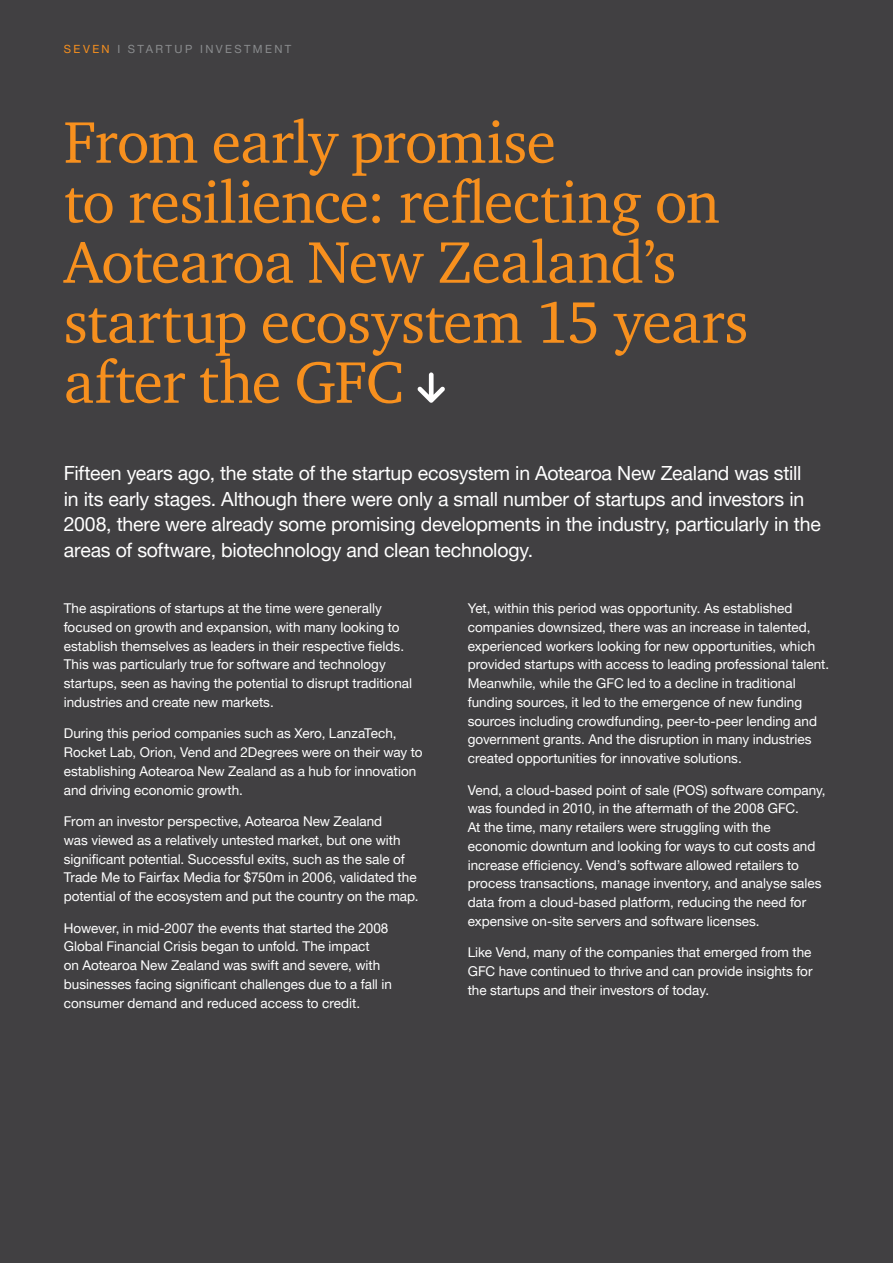
<style>
.page{position:relative;width:893px;height:1263px;background:#414042}
.page>*{position:absolute;margin:0;border:0;box-sizing:border-box;transform-origin:0 0}
.t1{font:60px/60px "Charter ITC Pro";letter-spacing:-.01em;color:#f7901e}
.t2{font:19.5px/25.5px "Helvetica Neue LT Pro";letter-spacing:-.01em;color:#fff}
.t3{font:13.5px/18.8px "Helvetica Neue LT Pro";color:#fff}
.t4{font:11.25px "Helvetica Neue LT Pro";letter-spacing:.215em;color:#8a8c8e}
.s1{color:#f7901e}
</style>
<div class="page">
<svg style="left:417px;top:372px;width:28px;height:31px"></svg>
<p class="t4" style="left:64px;top:42px;width:229px"><span class="s1">SEVEN</span> I STARTUP INVESTMENT</p>
<h1 class="t1" style="left:64px;top:111px;width:686px">From early promise<br>to resilience: reflecting on<br>Aotearoa New Zealand’s startup ecosystem 15 years after the GFC</h1>
<p class="t2" style="left:64px;top:460px;width:758px">Fifteen years ago, the state of the startup ecosystem in Aotearoa New Zealand was still in its early stages. Although there were only a small number of startups and investors in 2008, there were already some promising developments in the industry, particularly in the areas of software, biotechnology and clean technology.</p>
<p class="t3" style="left:64px;top:599px;width:350px">The aspirations of startups at the time were generally focused on growth and expansion, with many looking to establish themselves as leaders in their respective fields.<br>This was particularly true for software and technology startups, seen as having the potential to disrupt traditional industries and create new markets.</p>
<p class="t3" style="left:64px;top:724px;width:360px">During this period companies such as Xero, LanzaTech, Rocket Lab, Orion, Vend and 2Degrees were on their way to establishing Aotearoa New Zealand as a hub for innovation and driving economic growth.</p>
<p class="t3" style="left:64px;top:812px;width:356px">From an investor perspective, Aotearoa New Zealand<br>was viewed as a relatively untested market, but one with significant potential. Successful exits, such as the sale of Trade Me to Fairfax Media for $750m in 2006, validated the potential of the ecosystem and put the country on the map.</p>
<p class="t3" style="left:64px;top:918px;width:330px">However, in mid-2007 the events that started the 2008<br>Global Financial Crisis began to unfold. The impact<br>on Aotearoa New Zealand was swift and severe, with businesses facing significant challenges due to a fall in consumer demand and reduced access to credit.</p>
<p class="t3" style="left:468px;top:599px;width:363px">Yet, within this period was opportunity. As established companies downsized, there was an increase in talented, experienced workers looking for new opportunities, which provided startups with access to leading professional talent.<br>Meanwhile, while the GFC led to a decline in traditional funding sources, it led to the emergence of new funding sources including crowdfunding, peer-to-peer lending and government grants. And the disruption in many industries created opportunities for innovative solutions.</p>
<p class="t3" style="left:468px;top:780px;width:359px">Vend, a cloud-based point of sale (POS) software company, was founded in 2010, in the aftermath of the 2008 GFC.<br>At the time, many retailers were struggling with the economic downturn and looking for ways to cut costs and increase efficiency. Vend’s software allowed retailers to process transactions, manage inventory, and analyse sales data from a cloud-based platform, reducing the need for expensive on-site servers and software licenses.</p>
<p class="t3" style="left:468px;top:943px;width:346px;text-align:justify">Like Vend, many of the companies that emerged from the GFC have continued to thrive and can provide insights for the startups and their investors of today.</p>
</div>
